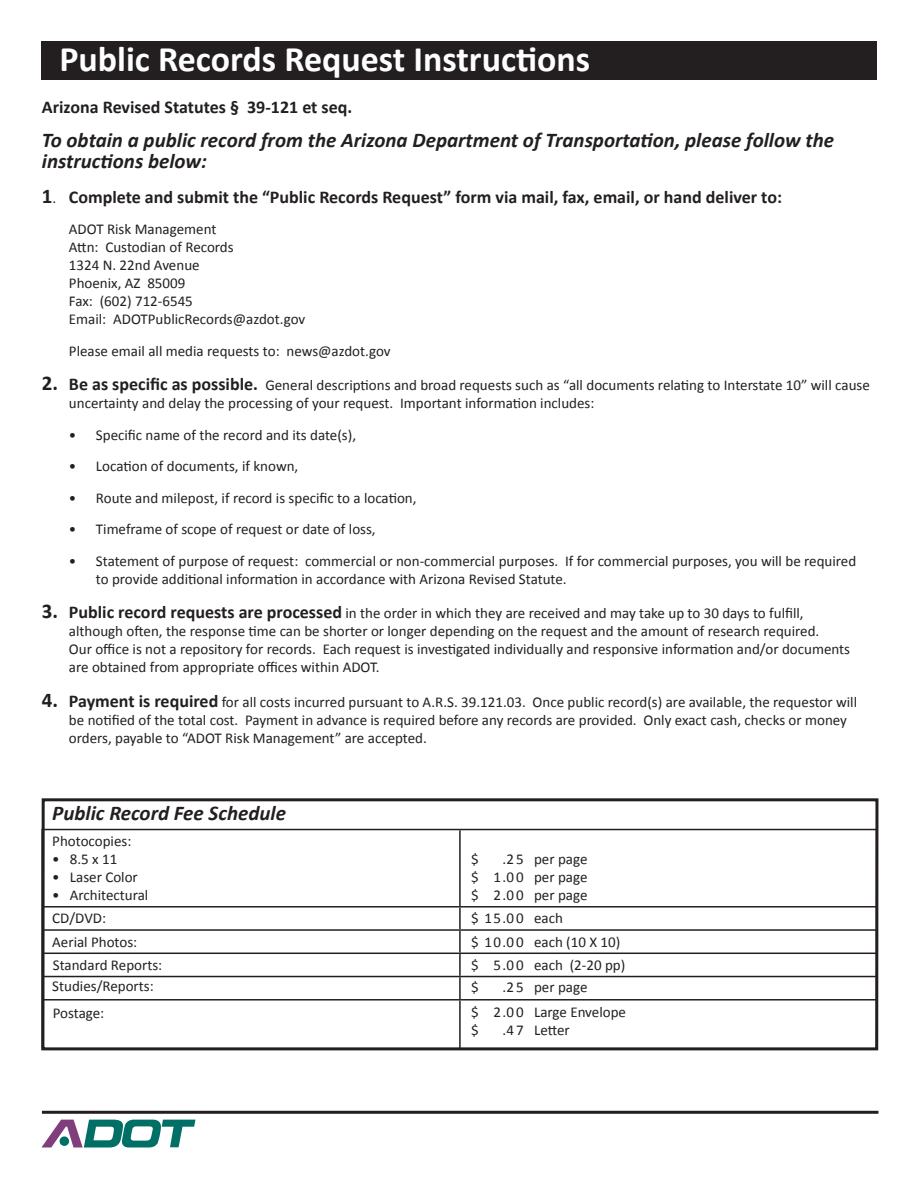
<style>
.page{position:relative;width:918px;height:1188px;background:#fff}
.page>*{position:absolute;margin:0;border:0;box-sizing:border-box;transform-origin:0 0}
.t1{font:700 36px "Calibri";color:#fff}
.body_copy{font:italic 700 21px/21px "Calibri";color:#231f20}
.body_copy-2{font:700 18px "Calibri";color:#231f20}
.body_copy-3{font:15px/18px "Calibri";color:#231f20}
.s1{font-size:21px}
.s2{font-weight:400;font-size:15px}
.s3{font-weight:700;font-size:21px}
.s4{font-weight:700;font-size:18px}
</style>
<div class="page">
<div style="left:41px;top:41px;width:836px;height:39px;background:#231f20"></div>
<hr style="left:42px;top:1111px;width:836px;height:3px;background:#231f20">
<svg style="left:42px;top:1119px;width:153px;height:28px"></svg>
<div style="left:41px;top:798px;width:837px;height:252px;border:3px solid #231f20"></div>
<hr style="left:41px;top:829px;width:419px;height:1px;background:#231f20">
<hr style="left:41px;top:830px;width:2px;height:76px;background:#231f20">
<hr style="left:460px;top:829px;width:417px;height:1px;background:#231f20">
<hr style="left:459px;top:830px;width:2px;height:76px;background:#231f20">
<hr style="left:876px;top:830px;width:1px;height:76px;background:#231f20">
<hr style="left:41px;top:906px;width:419px;height:2px;background:#231f20">
<hr style="left:41px;top:908px;width:2px;height:21px;background:#231f20">
<hr style="left:460px;top:906px;width:417px;height:2px;background:#231f20">
<hr style="left:459px;top:908px;width:2px;height:21px;background:#231f20">
<hr style="left:41px;top:929px;width:419px;height:2px;background:#231f20">
<hr style="left:41px;top:931px;width:2px;height:22px;background:#231f20">
<hr style="left:460px;top:929px;width:417px;height:2px;background:#231f20">
<hr style="left:459px;top:931px;width:2px;height:22px;background:#231f20">
<hr style="left:41px;top:953px;width:419px;height:1px;background:#231f20">
<hr style="left:41px;top:954px;width:2px;height:22px;background:#231f20">
<hr style="left:460px;top:953px;width:417px;height:1px;background:#231f20">
<hr style="left:459px;top:954px;width:2px;height:22px;background:#231f20">
<hr style="left:41px;top:976px;width:419px;height:1px;background:#231f20">
<hr style="left:41px;top:977px;width:2px;height:22px;background:#231f20">
<hr style="left:460px;top:976px;width:417px;height:1px;background:#231f20">
<hr style="left:459px;top:977px;width:2px;height:22px;background:#231f20">
<svg style="left:876px;top:908px;width:1px;height:91px"></svg>
<hr style="left:41px;top:999px;width:419px;height:2px;background:#231f20">
<hr style="left:41px;top:1001px;width:2px;height:47px;background:#231f20">
<hr style="left:460px;top:999px;width:417px;height:2px;background:#231f20">
<hr style="left:459px;top:1001px;width:2px;height:47px;background:#231f20">
<hr style="left:876px;top:1001px;width:1px;height:47px;background:#231f20">
<hr style="left:41px;top:1048px;width:419px;height:2px;background:#231f20">
<hr style="left:460px;top:1048px;width:417px;height:2px;background:#231f20">
<p class="t1" style="left:59px;top:36px;width:532px">Public Records Request Instructions</p>
<p class="body_copy-2" style="left:42px;top:95px;width:312px">Arizona Revised Statutes § 39-121 et seq.</p>
<p class="body_copy" style="left:42px;top:130px;width:794px">To obtain a public record from the Arizona Department of Transportation, please follow the instructions below:</p>
<p class="body_copy-2" style="left:42px;top:185px;width:742px"><span class="s1">1</span><span class="s2">.</span> Complete and submit the “Public Records Request” form via mail, fax, email, or hand deliver to:</p>
<p class="body_copy-3" style="left:69px;top:220px;width:238px">ADOT Risk Management<br>Attn: Custodian of Records<br>1324 N. 22nd Avenue<br>Phoenix, AZ 85009<br>Fax: (602) 712-6545<br>Email: ADOTPublicRecords@azdot.gov</p>
<p class="body_copy-3" style="left:69px;top:342px;width:323px">Please email all media requests to: news@azdot.gov</p>
<p class="body_copy-3" style="left:69px;top:376px;width:802px;text-indent:-27px"><span class="s3">2.</span> <span class="s4">Be as specific as possible.</span> General descriptions and broad requests such as “all documents relating to Interstate 10” will cause uncertainty and delay the processing of your request. Important information includes:</p>
<p class="body_copy-3" style="left:69px;top:426px;width:289px">• Specific name of the record and its date(s),</p>
<p class="body_copy-3" style="left:69px;top:457px;width:231px">• Location of documents, if known,</p>
<p class="body_copy-3" style="left:69px;top:489px;width:349px">• Route and milepost, if record is specific to a location,</p>
<p class="body_copy-3" style="left:69px;top:520px;width:308px">• Timeframe of scope of request or date of loss,</p>
<p class="body_copy-3" style="left:96px;top:552px;width:762px;text-indent:-27px">• Statement of purpose of request: commercial or non-commercial purposes. If for commercial purposes, you will be required to provide additional information in accordance with Arizona Revised Statute.</p>
<p class="body_copy-3" style="left:69px;top:604px;width:783px;text-indent:-27px"><span class="s3">3.</span> <span class="s4">Public record requests are processed</span> in the order in which they are received and may take up to 30 days to fulfill, although often, the response time can be shorter or longer depending on the request and the amount of research required.<br>Our office is not a repository for records. Each request is investigated individually and responsive information and/or documents are obtained from appropriate offices within ADOT.</p>
<p class="body_copy-3" style="left:69px;top:693px;width:790px;text-indent:-27px"><span class="s3">4.</span> <span class="s4">Payment is required</span> for all costs incurred pursuant to A.R.S. 39.121.03. Once public record(s) are available, the requestor will be notified of the total cost. Payment in advance is required before any records are provided. Only exact cash, checks or money orders, payable to “ADOT Risk Management” are accepted.</p>
<p class="body_copy" style="left:52px;top:803px;width:235px">Public Record Fee Schedule</p>
<p class="body_copy-3" style="left:52px;top:832px;width:81px">Photocopies:</p>
<p class="body_copy-3" style="left:52px;top:850px;width:67px">• 8.5 x 11</p>
<p class="body_copy-3" style="left:52px;top:868px;width:87px">• Laser Color</p>
<p class="body_copy-3" style="left:52px;top:886px;width:98px">• Architectural</p>
<p class="body_copy-3" style="left:52px;top:909px;width:55px">CD/DVD:</p>
<p class="body_copy-3" style="left:52px;top:933px;width:87px">Aerial Photos:</p>
<p class="body_copy-3" style="left:471px;top:850px;width:9px">$</p>
<p class="body_copy-3" style="left:471px;top:850px;width:118px;text-align:justify;text-indent:32px">.2 5 per page $ 1 .0 0 per page $ 2 .0 0 per page</p>
<p class="body_copy-3" style="left:471px;top:909px;width:93px">$ 1 5 .0 0 each</p>
<p class="body_copy-3" style="left:471px;top:933px;width:151px">$ 1 0 .0 0 each (10 X 10)</p>
<p class="body_copy-3" style="left:53px;top:956px;width:111px">Standard Reports:</p>
<p class="body_copy-3" style="left:471px;top:957px;width:156px">$ 5 .0 0 each (2-20 pp)</p>
<p class="body_copy-3" style="left:52px;top:977px;width:103px">Studies/Reports:</p>
<p class="body_copy-3" style="left:471px;top:978px;width:9px">$</p>
<p class="body_copy-3" style="left:503px;top:978px;width:86px">.2 5 per page</p>
<p class="body_copy-3" style="left:53px;top:1004px;width:53px">Postage:</p>
<p class="body_copy-3" style="left:471px;top:1003px;width:157px">$ 2 .0 0 Large Envelope $</p>
<p class="body_copy-3" style="left:503px;top:1021px;width:69px">.4 7 Letter</p>
</div>
